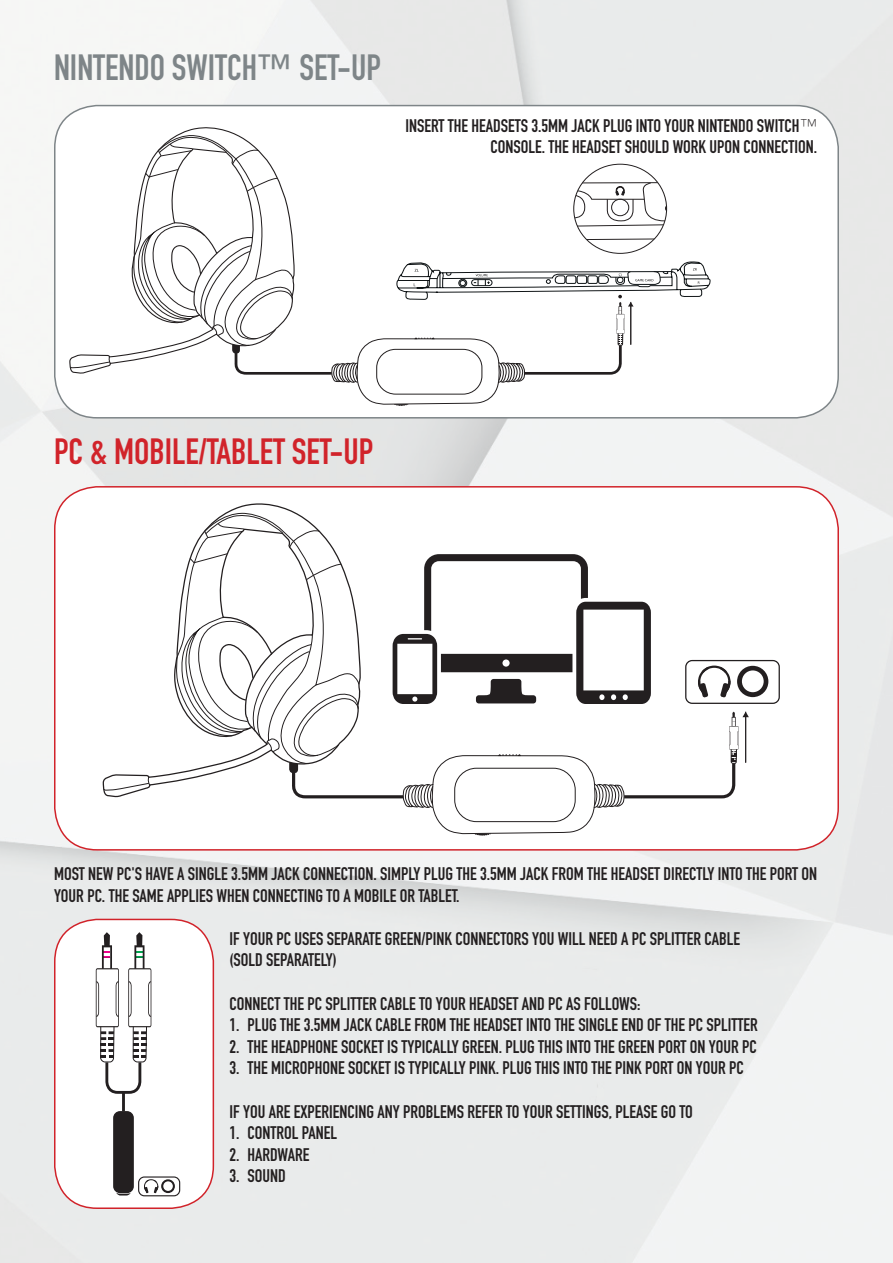
<style>
.page{position:relative;width:893px;height:1263px;background:#fff}
.page>*{position:absolute;margin:0;border:0;box-sizing:border-box;transform-origin:0 0}
.t1{font:700 36px "DIN Condensed";color:#d1232a}
.t2{font:700 36px "DIN Condensed";color:#7e8588}
.t3{font:700 18px/21.6px "DIN Condensed";color:#231f20}
.s1{font-family:"Helvetica Neue CE";font-weight:100}
</style>
<div class="page">
<img style="left:0;top:0;width:893px;height:1263px">
<div style="left:55px;top:919px;width:158px;height:289px;background:#fff;border-radius:43px"></div>
<div style="left:54px;top:919px;width:160px;height:290px;border:2px solid #d1232a;border-radius:43px"></div>
<div style="left:55px;top:106px;width:783px;height:312px;background:#fff;border-radius:43px"></div>
<div style="left:54px;top:105px;width:785px;height:314px;border:2px solid #7e8588;border-radius:43px"></div>
<svg style="left:70px;top:127px;width:168px;height:247px"></svg>
<svg style="left:70px;top:356px;width:41px;height:12px"></svg>
<svg style="left:133px;top:135px;width:578px;height:271px"></svg>
<div style="left:55px;top:487px;width:783px;height:363px;background:#fff;border-radius:43px"></div>
<div style="left:54px;top:486px;width:785px;height:365px;border:2px solid #d1232a;border-radius:43px"></div>
<svg style="left:103px;top:503px;width:192px;height:295px"></svg>
<svg style="left:103px;top:777px;width:47px;height:13px"></svg>
<div style="left:685px;top:660px;width:95px;height:44px;border:1px solid #231f20;border-radius:6px"></div>
<div style="left:737px;top:666px;width:31px;height:31px;background:#231f20;border-radius:50%"></div>
<div style="left:742px;top:670px;width:22px;height:22px;background:#fff;border-radius:50%"></div>
<svg style="left:175px;top:512px;width:574px;height:324px"></svg>
<svg style="left:96px;top:932px;width:55px;height:162px"></svg>
<hr style="left:122px;top:1093px;width:3px;height:18px;background:#231f20">
<div style="left:113px;top:1111px;width:21px;height:82px;background:#231f20;border-radius:7px"></div>
<svg style="left:116px;top:1192px;width:15px;height:3px"></svg>
<div style="left:138px;top:1176px;width:42px;height:20px;border:1px solid #231f20;border-radius:6px"></div>
<svg style="left:161px;top:1179px;width:14px;height:14px"></svg>
<div style="left:163px;top:1181px;width:10px;height:10px;background:#fff;border-radius:50%"></div>
<svg style="left:144px;top:1179px;width:14px;height:14px"></svg>
<p class="t2" style="left:54px;top:43px;width:329px">NINTENDO SWITCH™ SET-UP</p>
<p class="t3" style="left:406px;top:115px;width:413px">INSERT THE HEADSETS 3.5MM JACK PLUG INTO YOUR NINTENDO SWITCH<span class="s1">™</span></p>
<p class="t3" style="left:490px;top:136px;width:328px">CONSOLE. THE HEADSET SHOULD WORK UPON CONNECTION.</p>
<p class="t1" style="left:54px;top:428px;width:321px">PC &amp; MOBILE/TABLET SET-UP</p>
<p class="t3" style="left:54px;top:863px;width:765px">MOST NEW PC'S HAVE A SINGLE 3.5MM JACK CONNECTION. SIMPLY PLUG THE 3.5MM JACK FROM THE HEADSET DIRECTLY INTO THE PORT ON<br>YOUR PC. THE SAME APPLIES WHEN CONNECTING TO A MOBILE OR TABLET.</p>
<p class="t3" style="left:230px;top:927px;width:512px">IF YOUR PC USES SEPARATE GREEN/PINK CONNECTORS YOU WILL NEED A PC SPLITTER CABLE</p>
<p class="t3" style="left:230px;top:949px;width:109px">(SOLD SEPARATELY)</p>
<p class="t3" style="left:230px;top:992px;width:412px">CONNECT THE PC SPLITTER CABLE TO YOUR HEADSET AND PC AS FOLLOWS:</p>
<p class="t3" style="left:230px;top:1014px;width:530px">1. PLUG THE 3.5MM JACK CABLE FROM THE HEADSET INTO THE SINGLE END OF THE PC SPLITTER</p>
<p class="t3" style="left:230px;top:1035px;width:529px">2. THE HEADPHONE SOCKET IS TYPICALLY GREEN. PLUG THIS INTO THE GREEN PORT ON YOUR PC</p>
<p class="t3" style="left:230px;top:1057px;width:516px">3. THE MICROPHONE SOCKET IS TYPICALLY PINK. PLUG THIS INTO THE PINK PORT ON YOUR PC</p>
<p class="t3" style="left:230px;top:1100px;width:465px">IF YOU ARE EXPERIENCING ANY PROBLEMS REFER TO YOUR SETTINGS, PLEASE GO TO</p>
<p class="t3" style="left:230px;top:1122px;width:109px">1. CONTROL PANEL</p>
<p class="t3" style="left:230px;top:1143px;width:81px">2. HARDWARE</p>
<p class="t3" style="left:230px;top:1165px;width:58px">3. SOUND</p>
</div>
